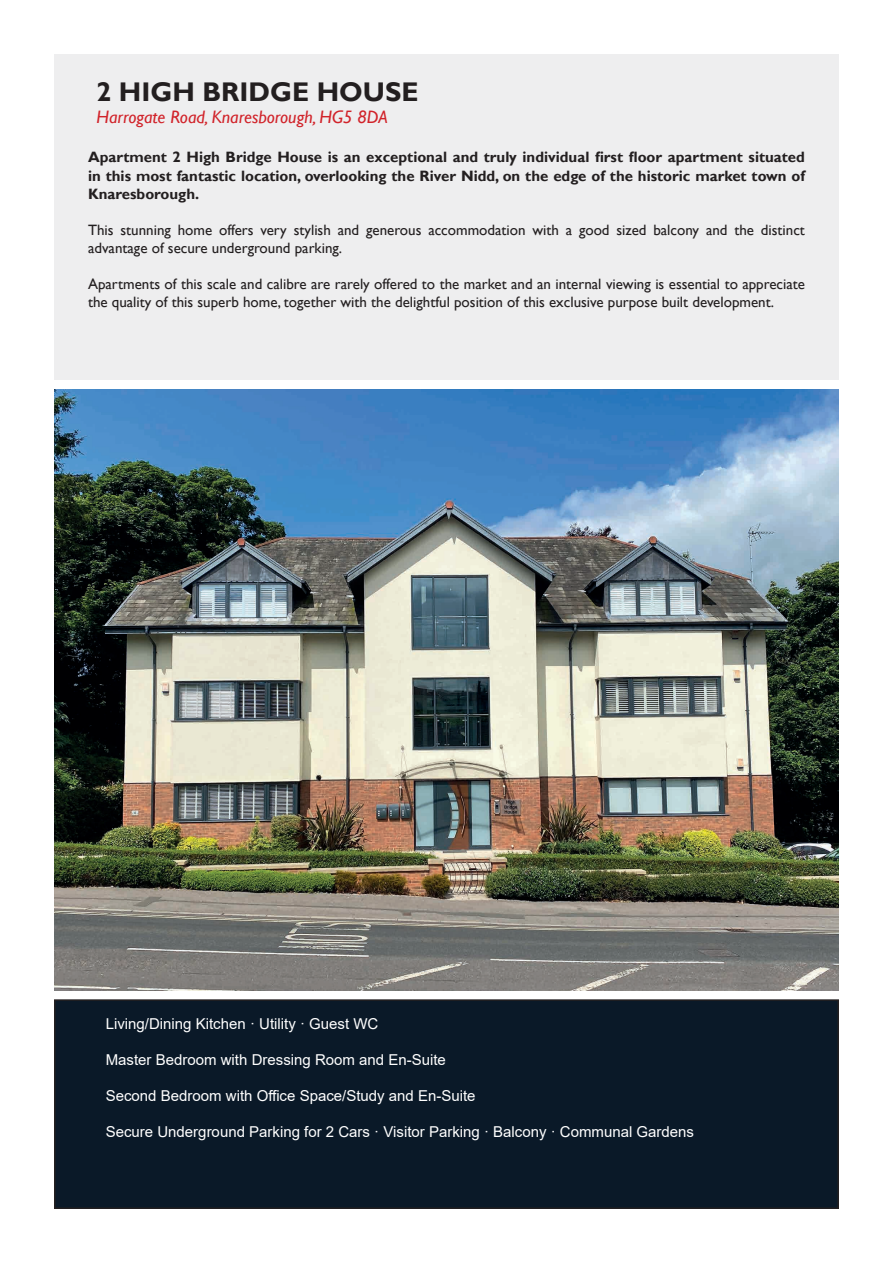
<style>
.page{position:relative;width:893px;height:1263px;background:#fff}
.page>*{position:absolute;margin:0;border:0;box-sizing:border-box;transform-origin:0 0}
.t1{font:700 27px "Gill Sans";color:#231f20}
.t2{font:italic 18px "Gill Sans";color:#d1232a}
.t3{font:15px/18.1px "Gill Sans";color:#231f20}
.t4{font:15px "Arial";color:#fff}
.t5{font:700 15px/18.1px "Gill Sans";color:#231f20;text-align:justify}
</style>
<div class="page">
<div style="left:55px;top:1000px;width:783px;height:208px;background:#0a1928"></div>
<div style="left:54px;top:999px;width:785px;height:210px;border:2px solid #231f20"></div>
<div style="left:54px;top:54px;width:785px;height:326px;background:#eeeeef"></div>
<img style="left:54px;top:390px;width:785px;height:601px">
<h1 class="t1" style="left:97px;top:75px;width:324px">2 HIGH BRIDGE HOUSE</h1>
<p class="t2" style="left:97px;top:106px;width:293px">Harrogate Road, Knaresborough, HG5 8DA</p>
<p class="t5" style="left:88px;top:149px;width:718px">Apartment 2 High Bridge House is an exceptional and truly individual first floor apartment situated in this most fantastic location, overlooking the River Nidd, on the edge of the historic market town of Knaresborough.</p>
<p class="t3" style="left:88px;top:221px;width:718px">This stunning home offers very stylish and generous accommodation with a good sized balcony and the distinct advantage of secure underground parking.</p>
<p class="t3" style="left:88px;top:275px;width:718px">Apartments of this scale and calibre are rarely offered to the market and an internal viewing is essential to appreciate the quality of this superb home, together with the delightful position of this exclusive purpose built development.</p>
<p class="t4" style="left:106px;top:1013px;width:274px">Living/Dining Kitchen · Utility · Guest WC</p>
<p class="t4" style="left:106px;top:1049px;width:342px">Master Bedroom with Dressing Room and En-Suite</p>
<p class="t4" style="left:106px;top:1085px;width:371px">Second Bedroom with Office Space/Study and En-Suite</p>
<p class="t4" style="left:106px;top:1121px;width:590px">Secure Underground Parking for 2 Cars · Visitor Parking · Balcony · Communal Gardens</p>
</div>
